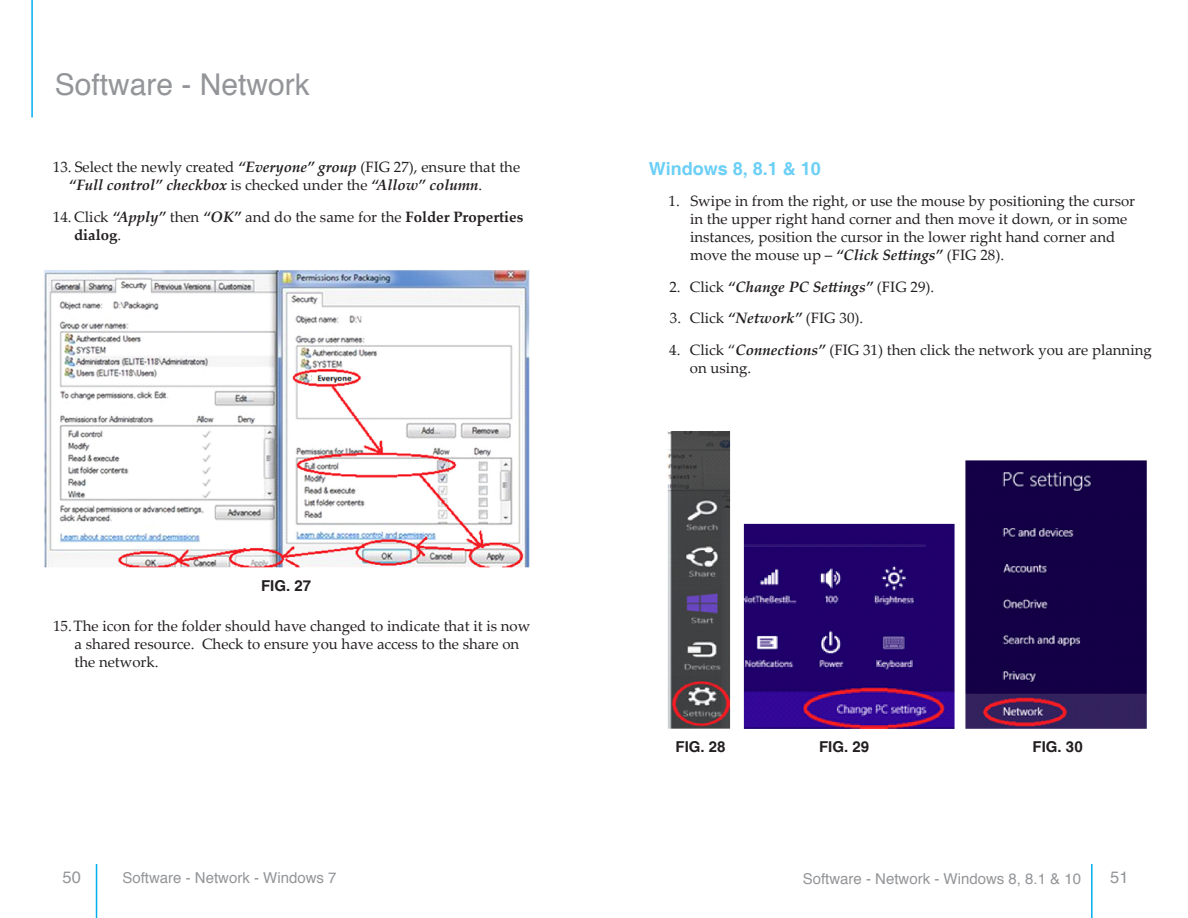
<style>
.page{position:relative;width:1188px;height:918px;background:#fff}
.page>*{position:absolute;margin:0;border:0;box-sizing:border-box;transform-origin:0 0}
.t1{font:30px "Helvetica";color:#939598}
.t2{font:700 18px "Helvetica";color:#6bcff6}
.t3{font:16.5px "Helvetica";color:#939598}
.t4{font:15px/18px "Palatino Linotype";color:#231f20}
.t5{font:15px "Helvetica";color:#939598}
.t6{font:italic 700 15px "Palatino Linotype";color:#231f20}
.t7{font:700 15px "Helvetica";color:#231f20}
.s1{font-weight:700;font-style:italic}
.s2{font-weight:700}
.s3{font-weight:400;font-style:normal}
</style>
<div class="page">
<hr style="left:96px;top:864px;width:1px;height:54px;background:#00aeef">
<hr style="left:31px;top:0;width:2px;height:117px;background:#00aeef">
<hr style="left:1091px;top:864px;width:2px;height:54px;background:#00aeef">
<img style="left:44px;top:270px;width:485px;height:298px">
<img style="left:667px;top:431px;width:64px;height:298px">
<img style="left:743px;top:523px;width:212px;height:206px">
<img style="left:965px;top:460px;width:182px;height:269px">
<h1 class="t1" style="left:55px;top:65px;width:257px">Software - Network</h1>
<p class="t4" style="left:69px;top:158px;width:453px;text-indent:-16px">13. Select the newly created <span class="s1">“Everyone” group</span> (FIG 27), ensure that the <span class="s1">“Full control” checkbox</span> is checked under the <span class="s1">“Allow” column</span>.</p>
<p class="t4" style="left:74px;top:207px;width:451px;text-indent:-21px">14. Click <span class="s1">“Apply”</span> then <span class="s1">“OK”</span> and do the same for the <span class="s2">Folder Properties dialog</span>.</p>
<p class="t7" style="left:261px;top:577px;width:52px">FIG. 27</p>
<p class="t4" style="left:74px;top:617px;width:457px;text-indent:-21px">15. The icon for the folder should have changed to indicate that it is now a shared resource. Check to ensure you have access to the share on the network.</p>
<p class="t2" style="left:649px;top:157px;width:174px">Windows 8, 8.1 &amp; 10</p>
<p class="t4" style="left:690px;top:191px;width:447px;text-indent:-22px">1. Swipe in from the right, or use the mouse by positioning the cursor in the upper right hand corner and then move it down, or in some instances, position the cursor in the lower right hand corner and move the mouse up – <span class="s1">“Click Settings”</span> (FIG 28).</p>
<p class="t6" style="left:669px;top:276px;width:266px"><span class="s3">2. Click</span> “Change PC Settings” <span class="s3">(FIG 29).</span></p>
<p class="t4" style="left:670px;top:308px;width:195px">3. Click <span class="s1">“Network”</span> (FIG 30).</p>
<p class="t4" style="left:690px;top:340px;width:463px;text-indent:-21px">4. Click “<span class="s1">Connections”</span> (FIG 31) then click the network you are planning on using.</p>
<p class="t7" style="left:676px;top:738px;width:52px">FIG. 28</p>
<p class="t7" style="left:819px;top:738px;width:52px">FIG. 29</p>
<p class="t7" style="left:1033px;top:738px;width:52px">FIG. 30</p>
<p class="t3" style="left:63px;top:867px;width:20px">50</p>
<p class="t3" style="left:1110px;top:867px;width:20px">51</p>
<p class="t5" style="left:122px;top:868px;width:216px">Software - Network - Windows 7</p>
<p class="t5" style="left:803px;top:869px;width:280px">Software - Network - Windows 8, 8.1 &amp; 10</p>
</div>
